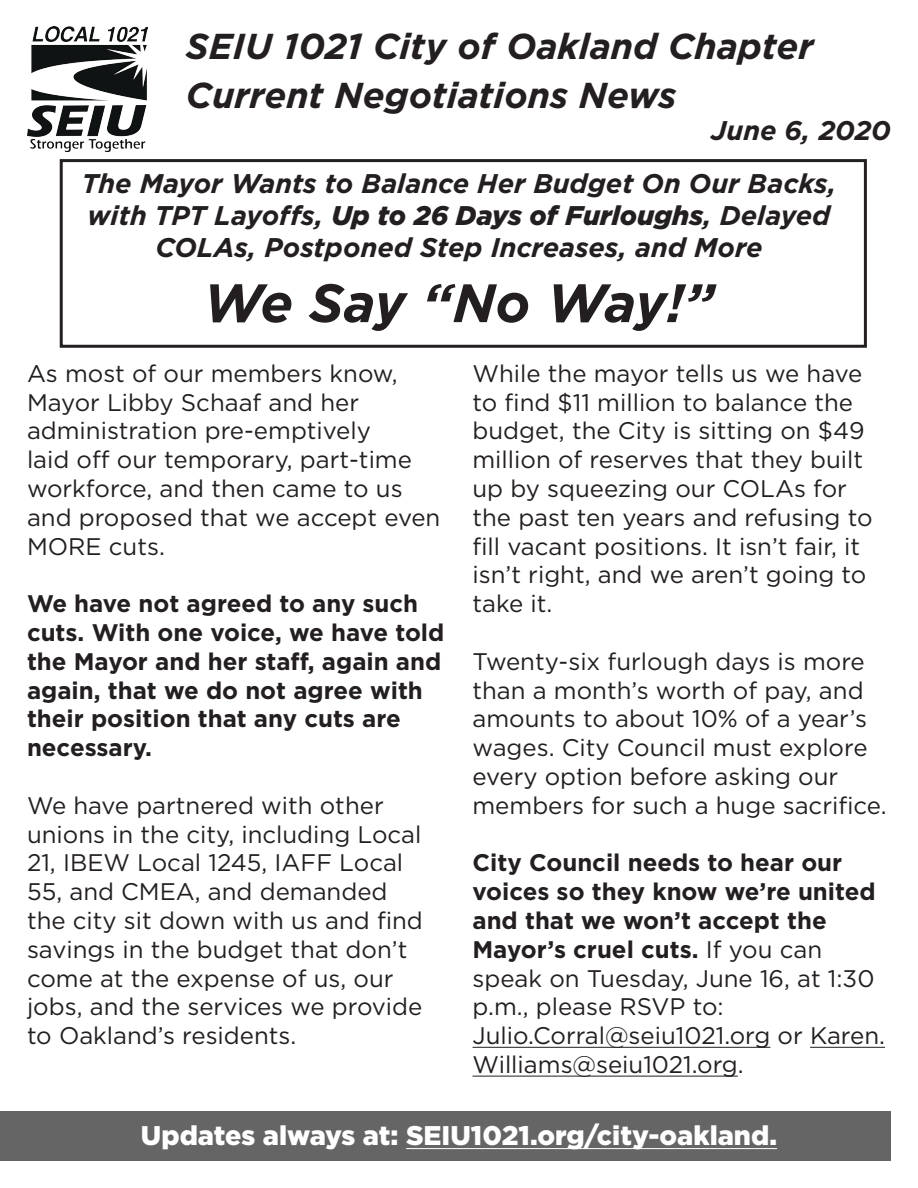
<style>
.page{position:relative;width:918px;height:1188px;background:#fff}
.page>*{position:absolute;margin:0;border:0;box-sizing:border-box;transform-origin:0 0}
.t1{font:italic 700 54px "Gotham HTF";letter-spacing:-.03em;color:#231f20}
.t2{font:italic 700 36px "Gotham HTF";color:#231f20}
.t3{font:italic 700 27px/32.4px "Gotham HTF";color:#231f20;text-align:center}
.t4{font:900 27px "Gotham HTF";color:#fff}
.t5{font:24px/28.8px "Gotham HTF";color:#231f20}
.t6{font:700 24px/28.8px "Gotham HTF";color:#231f20}
.s1{font-weight:900}
.s2{font-weight:400}
</style>
<div class="page">
<div style="left:0;top:1111px;width:890px;height:49px;background:#656565"></div>
<img style="left:27px;top:27px;width:121px;height:124px">
<hr style="left:472px;top:1047px;width:298px;height:1px;background:#231f20">
<hr style="left:810px;top:1047px;width:75px;height:1px;background:#231f20">
<hr style="left:472px;top:1076px;width:266px;height:1px;background:#231f20">
<hr style="left:406px;top:1148px;width:371px;height:1px;background:#fff">
<div style="left:60px;top:159px;width:807px;height:189px;border:3px solid #231f20"></div>
<p class="t2" style="left:186px;top:26px;width:629px">SEIU 1021 City of Oakland Chapter</p>
<p class="t2" style="left:186px;top:74px;width:492px">Current Negotiations News</p>
<p class="t3" style="left:711px;top:114px;width:181px">June 6, 2020</p>
<p class="t3" style="left:82px;top:166px;width:756px">The Mayor Wants to Balance Her Budget On Our Backs, with TPT Layoffs, <span class="s1">Up to 26 Days of Furloughs</span>, Delayed<br>COLAs, Postponed Step Increases, and More</p>
<p class="t1" style="left:203px;top:272px;width:513px">We Say “No Way!”</p>
<p class="t5" style="left:472px;top:358px;width:402px">While the mayor tells us we have to find $11 million to balance the budget, the City is sitting on $49 million of reserves that they built up by squeezing our COLAs for the past ten years and refusing to fill vacant positions. It isn’t fair, it isn’t right, and we aren’t going to take it.</p>
<p class="t5" style="left:472px;top:646px;width:416px">Twenty-six furlough days is more than a month’s worth of pay, and amounts to about 10% of a year’s wages. City Council must explore every option before asking our members for such a huge sacrifice.</p>
<p class="t6" style="left:472px;top:848px;width:405px">City Council needs to hear our voices so they know we’re united and that we won’t accept the<br>Mayor’s cruel cuts. <span class="s2">If you can speak on Tuesday, June 16, at 1:30 p.m., please RSVP to:</span></p>
<p class="t5" style="left:472px;top:1021px;width:414px">Julio.Corral@seiu1021.org or Karen.<br>Williams@seiu1021.org.</p>
<p class="t5" style="left:27px;top:358px;width:415px">As most of our members know,<br>Mayor Libby Schaaf and her administration pre-emptively<br>laid off our temporary, part-time workforce, and then came to us and proposed that we accept even<br>MORE cuts.</p>
<p class="t6" style="left:27px;top:589px;width:419px">We have not agreed to any such cuts. With one voice, we have told the Mayor and her staff, again and again, that we do not agree with their position that any cuts are necessary.</p>
<p class="t5" style="left:27px;top:790px;width:397px">We have partnered with other unions in the city, including Local<br>21, IBEW Local 1245, IAFF Local<br>55, and CMEA, and demanded the city sit down with us and find savings in the budget that don’t come at the expense of us, our jobs, and the services we provide to Oakland’s residents.</p>
<p class="t4" style="left:141px;top:1120px;width:638px">Updates always at: SEIU1021.org/city-oakland.</p>
</div>
